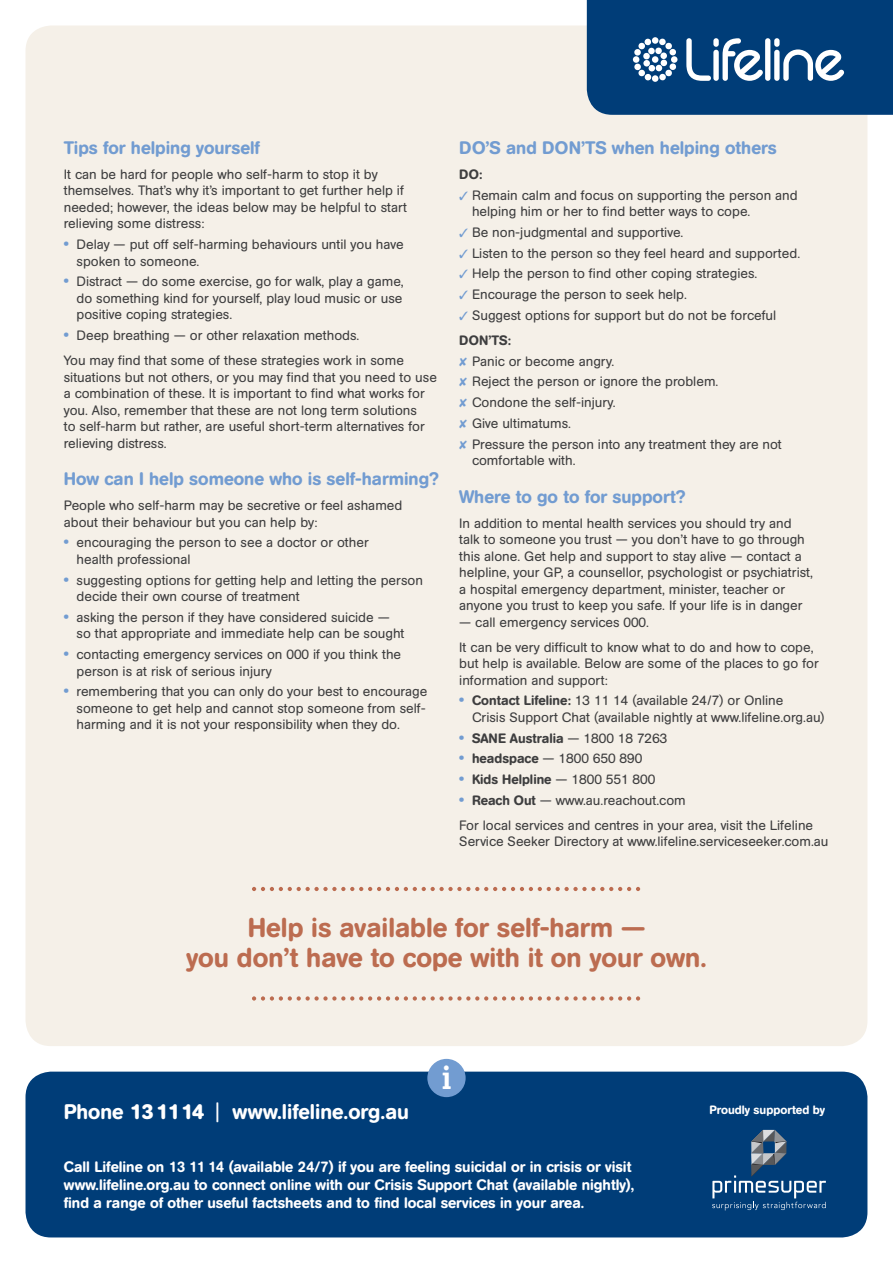
<style>
.page{position:relative;width:893px;height:1263px;background:#fff}
.page>*{position:absolute;margin:0;border:0;box-sizing:border-box;transform-origin:0 0}
.t1{font:700 31.5px "Lexia Da Ma";color:#fff}
.t2{font:500 27px/30px "AG Book Rounded BQ";color:#bc6c50;text-align:center}
.t3{font:500 21px "AG Book Rounded BQ";color:#fff}
.t4{font:700 21px "AG Book Rounded BQ";color:#fff}
.t5{font:500 18px "AG Book Rounded BQ";color:#729cd1}
.t6{font:500 15px/18px "AG Book Rounded BQ";color:#fff}
.t7{font:13.5px/16.5px "AG Book Rounded BQ";color:#3e3e3f}
.t8{font:500 13.5px "AG Book Rounded BQ";color:#3e3e3f}
.t9{font:500 12px "AG Book Rounded BQ";color:#fff}
.s1{font-weight:700;font-size:15px;color:#729cd1}
.s2{color:#729cd1}
.s3{font-weight:500}
.s4{font-weight:400}
</style>
<div class="page">
<div style="left:26px;top:26px;width:841px;height:1020px;background:#f5f0e8;border-radius:26px"></div>
<svg style="left:587px;top:0;width:306px;height:115px;background:#195085"></svg>
<svg style="left:252px;top:887px;width:388px;height:4px"></svg>
<div style="left:26px;top:1071px;width:841px;height:166px;background:#003d78;border-radius:26px"></div>
<div style="left:427px;top:1059px;width:39px;height:38px;background:#729cd1;border-radius:50%"></div>
<svg style="left:712px;top:1130px;width:114px;height:80px"></svg>
<svg style="left:252px;top:996px;width:388px;height:4px"></svg>
<h3 class="t5" style="left:64px;top:137px;width:198px">Tips for helping yourself</h3>
<p class="t7" style="left:64px;top:166px;width:345px">It can be hard for people who self-harm to stop it by themselves. That’s why it’s important to get further help if needed; however, the ideas below may be helpful to start relieving some distress:</p>
<p class="t7" style="left:77px;top:236px;width:329px;text-indent:-13px"><span class="s1">•</span> Delay — put off self-harming behaviours until you have spoken to someone.</p>
<p class="t7" style="left:77px;top:273px;width:329px;text-align:justify;text-indent:-13px"><span class="s1">•</span> Distract — do some exercise, go for walk, play a game, do something kind for yourself, play loud music or use positive coping strategies.</p>
<p class="t7" style="left:64px;top:323px;width:342px;line-height:25px"><span class="s1">•</span> Deep breathing — or other relaxation methods.<br>You may find that some of these strategies work in some</p>
<p class="t7" style="left:64px;top:369px;width:375px">situations but not others, or you may find that you need to use a combination of these. It is important to find what works for you. Also, remember that these are not long term solutions<br>to self-harm but rather, are useful short-term alternatives for relieving distress.</p>
<h3 class="t5" style="left:64px;top:468px;width:377px">How can I help someone who is self-harming?</h3>
<p class="t7" style="left:64px;top:497px;width:340px">People who self-harm may be secretive or feel ashamed about their behaviour but you can help by:</p>
<p class="t7" style="left:77px;top:534px;width:294px;text-indent:-13px"><span class="s1">•</span> encouraging the person to see a doctor or other health professional</p>
<p class="t7" style="left:77px;top:572px;width:348px;text-indent:-13px"><span class="s1">•</span> suggesting options for getting help and letting the person decide their own course of treatment</p>
<p class="t7" style="left:77px;top:609px;width:330px;text-indent:-13px"><span class="s1">•</span> asking the person if they have considered suicide — so that appropriate and immediate help can be sought</p>
<p class="t7" style="left:77px;top:646px;width:326px;text-indent:-13px"><span class="s1">•</span> contacting emergency services on 000 if you think the person is at risk of serious injury</p>
<p class="t7" style="left:77px;top:683px;width:352px;text-align:justify;text-indent:-13px"><span class="s1">•</span> remembering that you can only do your best to encourage someone to get help and cannot stop someone from self&shy;harming and it is not your responsibility when they do.</p>
<h3 class="t5" style="left:459px;top:137px;width:319px">DO’S and DON’TS when helping others</h3>
<p class="t8" style="left:459px;top:166px;width:25px">DO:</p>
<p class="t7" style="left:472px;top:187px;width:327px;text-indent:-13px"><span class="s2">✓</span> Remain calm and focus on supporting the person and helping him or her to find better ways to cope.</p>
<p class="t7" style="left:459px;top:224px;width:226px"><span class="s2">✓</span> Be non-judgmental and supportive.</p>
<p class="t7" style="left:459px;top:245px;width:342px"><span class="s2">✓</span> Listen to the person so they feel heard and supported.</p>
<p class="t7" style="left:459px;top:265px;width:300px"><span class="s2">✓</span> Help the person to find other coping strategies.</p>
<p class="t7" style="left:459px;top:286px;width:229px"><span class="s2">✓</span> Encourage the person to seek help.</p>
<p class="t7" style="left:459px;top:303px;width:319px;line-height:25px"><span class="s2">✓</span> Suggest options for support but do not be forceful<br><span class="s3">DON’TS:</span></p>
<p class="t7" style="left:459px;top:351px;width:324px;line-height:20.7px"><span class="s2">✘</span> Panic or become angry.<br><span class="s2">✘</span> Reject the person or ignore the problem.<br><span class="s2">✘</span> Condone the self-injury.<br><span class="s2">✘</span> Give ultimatums.<br><span class="s2">✘</span> Pressure the person into any treatment they are not</p>
<p class="t7" style="left:472px;top:452px;width:105px">comfortable with.</p>
<h3 class="t5" style="left:459px;top:486px;width:228px">Where to go to for support?</h3>
<p class="t7" style="left:459px;top:515px;width:355px">In addition to mental health services you should try and talk to someone you trust — you don’t have to go through this alone. Get help and support to stay alive — contact a helpline, your GP, a counsellor, psychologist or psychiatrist, a hospital emergency department, minister, teacher or anyone you trust to keep you safe. If your life is in danger</p>
<p class="t7" style="left:459px;top:609px;width:356px;line-height:25px">— call emergency services 000.<br>It can be very difficult to know what to do and how to cope,</p>
<p class="t7" style="left:459px;top:655px;width:361px">but help is available. Below are some of the places to go for information and support:</p>
<p class="t7" style="left:472px;top:692px;width:354px;text-indent:-13px"><span class="s1">•</span> <span class="s3">Contact Lifeline:</span> 13 11 14 (available 24/7) or Online<br>Crisis Support Chat (available nightly at www.lifeline.org.au)</p>
<p class="t8" style="left:459px;top:730px;width:210px"><span class="s1">•</span> SANE Australia <span class="s4">— 1800 18 7263</span></p>
<p class="t7" style="left:459px;top:750px;width:185px"><span class="s1">•</span> <span class="s3">headspace</span> — 1800 650 890</p>
<p class="t8" style="left:459px;top:771px;width:198px"><span class="s1">•</span> Kids Helpline <span class="s4">— 1800 551 800</span></p>
<p class="t7" style="left:459px;top:788px;width:355px;line-height:25px"><span class="s1">•</span> <span class="s3">Reach Out</span> — www.au.reachout.com<br>For local services and centres in your area, visit the Lifeline</p>
<p class="t7" style="left:459px;top:833px;width:371px">Service Seeker Directory at www.lifeline.serviceseeker.com.au</p>
<h2 class="t2" style="left:186px;top:913px;width:522px">Help is available for self-harm —<br>you don’t have to cope with it on your own.</h2>
<h1 class="t1" style="left:442px;top:1060px;width:11px">i</h1>
<h3 class="t3" style="left:215px;top:1100px;width:196px"><span class="s4">|</span> www.lifeline.org.au</h3>
<h3 class="t4" style="left:64px;top:1100px;width:142px"><span class="s3">Phone</span> 13 11 14</h3>
<p class="t9" style="left:709px;top:1102px;width:117px">Proudly supported by</p>
<p class="t6" style="left:64px;top:1158px;width:572px">Call Lifeline on 13 11 14 (available 24/7) if you are feeling suicidal or in crisis or visit www.lifeline.org.au to connect online with our Crisis Support Chat (available nightly), find a range of other useful factsheets and to find local services in your area.</p>
</div>
